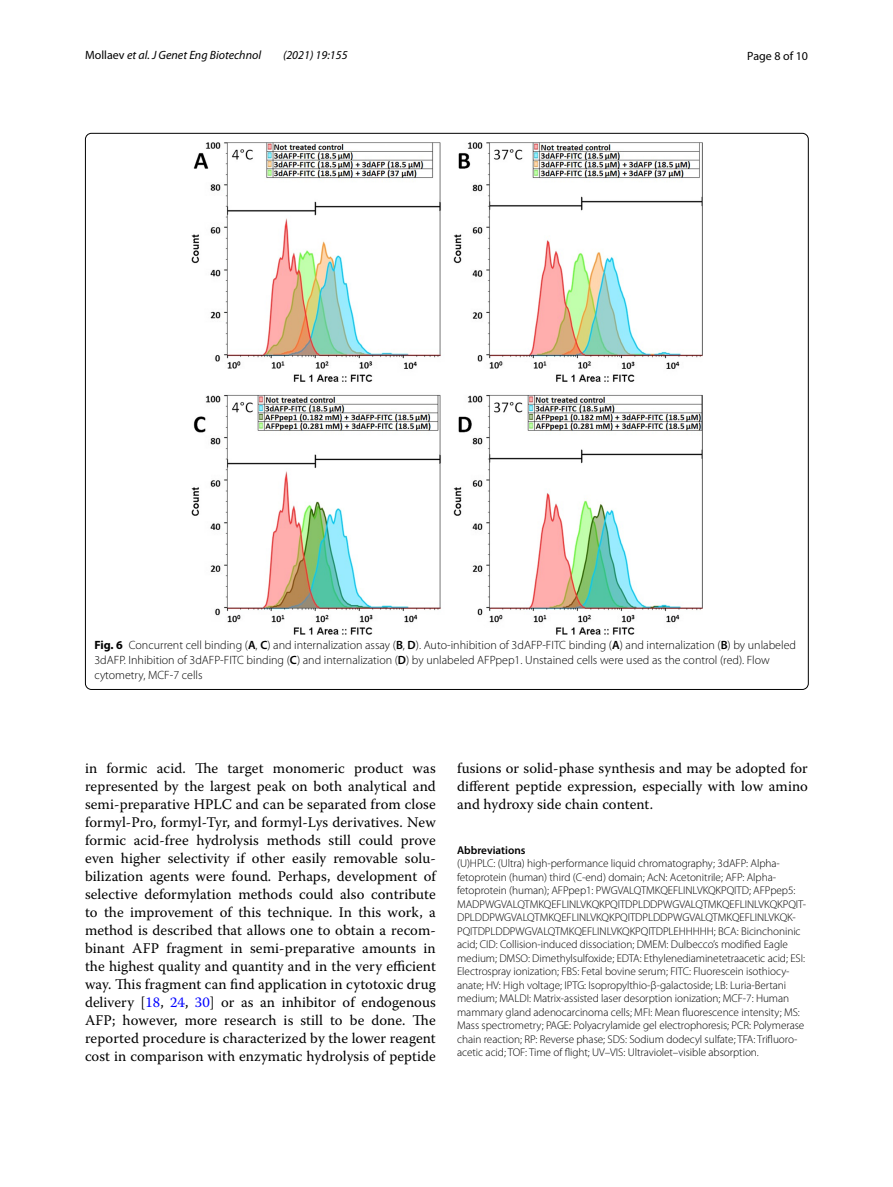
<style>
.page{position:relative;width:893px;height:1187px;background:#fff}
.page>*{position:absolute;margin:0;border:0;box-sizing:border-box;transform-origin:0 0}
.t1{font:14.7px/18px "Warnock Pro";letter-spacing:.005em;color:#000;text-align:justify}
.t2{font:300 12px/15px "Myriad Pro";color:#000}
.t3{font:italic 12px "Myriad Pro";color:#000}
.t4{font:12px "Myriad Pro";color:#000}
.t5{font:300 11.25px/13.5px "Myriad Pro";letter-spacing:-.005em;color:#000}
.t6{font:600 11.25px "Myriad Pro";color:#000}
.s1{font-style:normal}
.s2{font-weight:700}
.s3{font-weight:600}
.s4{color:#00f}
</style>
<div class="page">
<img style="left:192px;top:142px;width:510px;height:492px">
<p class="t3" style="left:85px;top:48px;width:178px"><span class="s1">Mollaev</span> et al. J Genet Eng Biotechnol</p>
<p class="t3" style="left:283px;top:48px;width:66px">(2021) 19:155</p>
<p class="t4" style="left:747px;top:48px;width:62px">Page 8 of 10</p>
<p class="t2" style="left:94px;top:638px;width:703px"><span class="s2">Fig. 6</span> Concurrent cell binding (<span class="s3">A</span>, <span class="s3">C</span>) and internalization assay (<span class="s3">B</span>, <span class="s3">D</span>). Auto-inhibition of 3dAFP-FITC binding (<span class="s3">A</span>) and internalization (<span class="s3">B</span>) by unlabeled<br>3dAFP. Inhibition of 3dAFP-FITC binding (<span class="s3">C</span>) and internalization (<span class="s3">D</span>) by unlabeled AFPpep1. Unstained cells were used as the control (red). Flow cytometry, MCF-7 cells</p>
<p class="t1" style="left:85px;top:758px;width:352px">in formic acid. The target monomeric product was represented by the largest peak on both analytical and semi-preparative HPLC and can be separated from close formyl-Pro, formyl-Tyr, and formyl-Lys derivatives. New formic acid-free hydrolysis methods still could prove even higher selectivity if other easily removable solu&shy;bilization agents were found. Perhaps, development of selective deformylation methods could also contribute to the improvement of this technique. In this work, a method is described that allows one to obtain a recom&shy;binant AFP fragment in semi-preparative amounts in the highest quality and quantity and in the very efficient way. This fragment can find application in cytotoxic drug delivery [<span class="s4">18</span>, <span class="s4">24</span>, <span class="s4">30</span>] or as an inhibitor of endogenous AFP; however, more research is still to be done. The reported procedure is characterized by the lower reagent cost in comparison with enzymatic hydrolysis of peptide</p>
<h1 class="t1" style="left:457px;top:758px;width:352px">fusions or solid-phase synthesis and may be adopted for different peptide expression, especially with low amino and hydroxy side chain content.</h1>
<p class="t6" style="left:457px;top:842px;width:70px">Abbreviations</p>
<p class="t5" style="left:457px;top:856px;width:351px">(U)HPLC: (Ultra) high-performance liquid chromatography; 3dAFP: Alpha&shy;fetoprotein (human) third (C-end) domain; AcN: Acetonitrile; AFP: Alpha&shy;fetoprotein (human); AFPpep1: PWGVALQTMKQEFLINLVKQKPQITD; AFPpep5:<br>MADPWGVALQTMKQEFLINLVKQKPQITDPLDDPWGVALQTMKQEFLINLVKQKPQIT-DPLDDPWGVALQTMKQEFLINLVKQKPQITDPLDDPWGVALQTMKQEFLINLVKQK-PQITDPLDDPWGVALQTMKQEFLINLVKQKPQITDPLEHHHHH; BCA: Bicinchoninic acid; CID: Collision-induced dissociation; DMEM: Dulbecco’s modified Eagle medium; DMSO: Dimethylsulfoxide; EDTA: Ethylenediaminetetraacetic acid; ESI:<br>Electrospray ionization; FBS: Fetal bovine serum; FITC: Fluorescein isothiocy&shy;anate; HV: High voltage; IPTG: Isopropylthio-β-galactoside; LB: Luria-Bertani medium; MALDI: Matrix-assisted laser desorption ionization; MCF-7: Human mammary gland adenocarcinoma cells; MFI: Mean fluorescence intensity; MS:<br>Mass spectrometry; PAGE: Polyacrylamide gel electrophoresis; PCR: Polymerase chain reaction; RP: Reverse phase; SDS: Sodium dodecyl sulfate; TFA: Trifluoro&shy;acetic acid; TOF: Time of flight; UV–VIS: Ultraviolet–visible absorption.</p>
</div>
